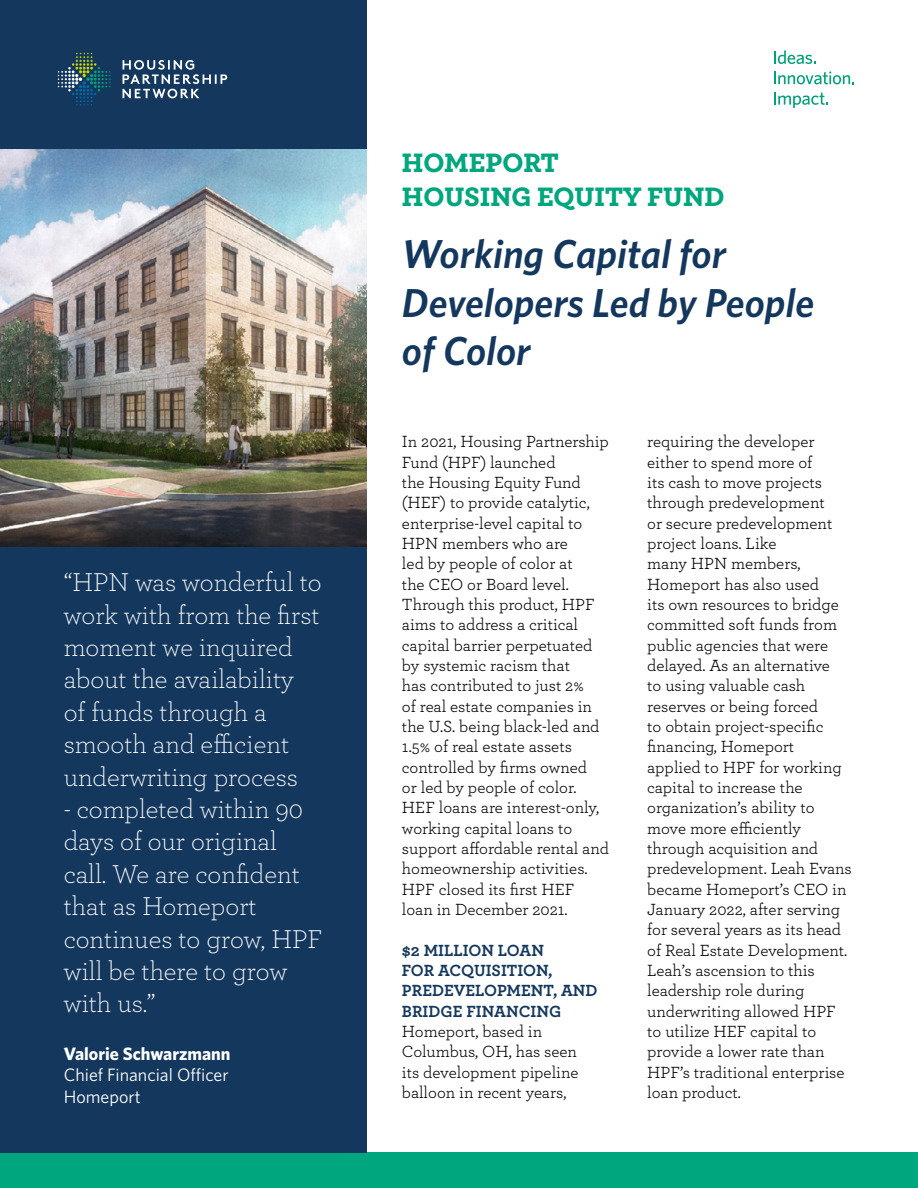
<style>
.page{position:relative;width:918px;height:1188px;background:#fff}
.page>*{position:absolute;margin:0;border:0;box-sizing:border-box;transform-origin:0 0}
.t1{font:italic 600 40.5px/48.6px "Whitney";color:#14375d}
.t2{font:900 27.9px/33.6px "Archer";color:#00a67d}
.t3{font:300 27px/32.4px "Archer";color:#fff}
.t4{font:18px/21.6px "Whitney";color:#fff}
.t5{font:700 18px "Whitney";color:#fff}
.t6{font:16.95px/20.4px "Archer";color:#000}
.t7{font:700 16.95px/20.4px "Archer";color:#14375d}
</style>
<div class="page">
<div style="left:0;top:1152px;width:918px;height:36px;background:#00a67d"></div>
<div style="left:0;top:0;width:367px;height:1152px;background:#14375d"></div>
<svg style="left:774px;top:50px;width:42px;height:14px"></svg>
<svg style="left:774px;top:71px;width:80px;height:13px"></svg>
<svg style="left:774px;top:92px;width:54px;height:16px"></svg>
<img style="left:0;top:150px;width:367px;height:397px">
<svg style="left:123px;top:60px;width:104px;height:38px"></svg>
<svg style="left:58px;top:53px;width:53px;height:53px"></svg>
<h3 class="t3" style="left:64px;top:565px;width:259px">“HPN was wonderful to work with from the first moment we inquired about the availability of funds through a smooth and efficient underwriting process</h3>
<h3 class="t3" style="left:64px;top:792px;width:260px">- completed within 90 days of our original call. We are confident that as Homeport continues to grow, HPF will be there to grow with us.”</h3>
<p class="t5" style="left:64px;top:1043px;width:168px">Valorie Schwarzmann</p>
<p class="t4" style="left:64px;top:1064px;width:166px">Chief Financial Officer<br>Homeport</p>
<h2 class="t2" style="left:402px;top:144px;width:324px">HOMEPORT<br>HOUSING EQUITY FUND</h2>
<h1 class="t1" style="left:402px;top:229px;width:414px">Working Capital for<br>Developers Led by People of Color</h1>
<p class="t6" style="left:402px;top:431px;width:208px">In 2021, Housing Partnership<br>Fund (HPF) launched<br>the Housing Equity Fund (HEF) to provide catalytic, enterprise-level capital to<br>HPN members who are<br>led by people of color at<br>the CEO or Board level.<br>Through this product, HPF aims to address a critical capital barrier perpetuated by systemic racism that<br>has contributed to just 2%<br>of real estate companies in the U.S. being black-led and<br>1.5% of real estate assets controlled by firms owned<br>or led by people of color.<br>HEF loans are interest-only, working capital loans to support affordable rental and homeownership activities.<br>HPF closed its first HEF loan in December 2021.</p>
<p class="t7" style="left:402px;top:939px;width:197px">$2 MILLION LOAN<br>FOR ACQUISITION,<br>PREDEVELOPMENT, AND<br>BRIDGE FINANCING</p>
<p class="t6" style="left:402px;top:1020px;width:178px">Homeport, based in<br>Columbus, OH, has seen its development pipeline balloon in recent years,</p>
<p class="t6" style="left:647px;top:431px;width:206px">requiring the developer either to spend more of<br>its cash to move projects through predevelopment<br>or secure predevelopment project loans. Like<br>many HPN members,<br>Homeport has also used<br>its own resources to bridge committed soft funds from public agencies that were delayed. As an alternative<br>to using valuable cash reserves or being forced<br>to obtain project-specific financing, Homeport applied to HPF for working capital to increase the organization’s ability to move more efficiently through acquisition and predevelopment. Leah Evans became Homeport’s CEO in<br>January 2022, after serving for several years as its head of Real Estate Development.<br>Leah’s ascension to this leadership role during underwriting allowed HPF to utilize HEF capital to provide a lower rate than<br>HPF’s traditional enterprise loan product.</p>
</div>
